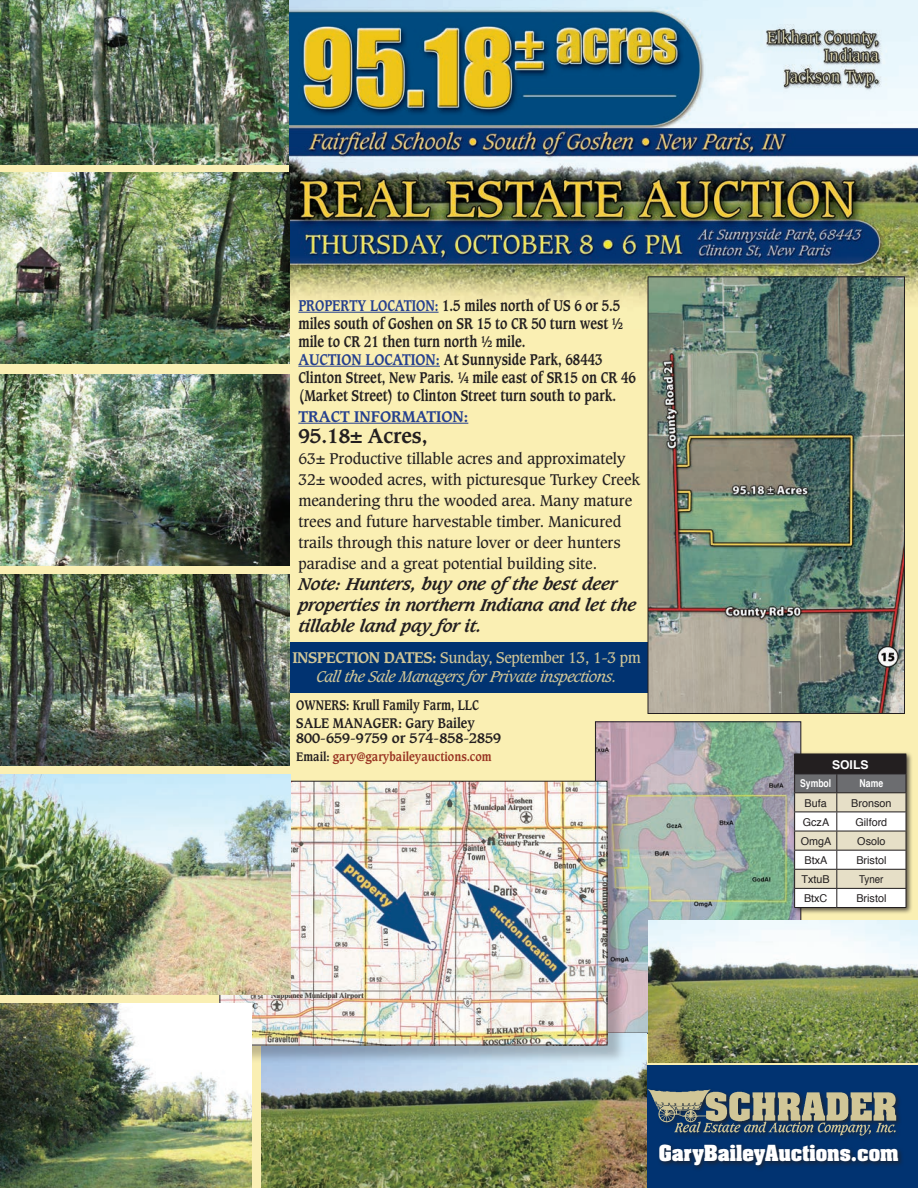
<style>
.page{position:relative;width:918px;height:1188px;background:#faefb3}
.page>*{position:absolute;margin:0;border:0;box-sizing:border-box;transform-origin:0 0}
.t1{font:700 19.5px "Caxton";color:#231f20}
.t2{font:700 18.9px "Aachen";color:#fff}
.t3{font:italic 700 16.5px/21px "Caxton";letter-spacing:-.01em;color:#231f20}
.t4{font:15px/21px "Caxton";color:#231f20}
.t5{font:700 15px/18px "Caxton";color:#231f20;scale:.83 1}
.t6{font:italic 15px/19.5px "Caxton";letter-spacing:-.03em;color:#d1c697;text-align:center}
.t7{font:700 15px "Caxton";color:#253f8e}
.t8{font:700 13.5px/18px "Caxton";color:#231f20;scale:.82 1}
.t9{font:700 13.5px "Caxton";color:#231f20}
.t10{font:700 12.15px "Helvetica";color:#fff}
.t11{font:700 12px "Caxton";color:#993422;scale:.9 1}
.t12{font:10.8px "Helvetica";color:#231f20}
.t13{font:700 10.8px "Helvetica";color:#fff;scale:.8 1}
.t14{font:10.8px "Helvetica";color:#231f20;scale:.9 1}
.s1{color:#253f8e}
.s2{font-weight:700;font-style:normal}
.s3{font-style:normal}
.s4{color:#231f20}
</style>
<div class="page">
<div style="left:287px;top:642px;width:385px;height:51px;background:#013371"></div>
<div style="left:596px;top:1065px;width:322px;height:123px;background:#013371"></div>
<img style="left:289px;top:0;width:629px;height:328px">
<img style="left:650px;top:278px;width:253px;height:434px">
<div style="left:648px;top:276px;width:257px;height:438px;border:1px solid #231f20"></div>
<img style="left:597px;top:723px;width:202px;height:309px">
<img style="left:261px;top:1034px;width:386px;height:154px">
<div style="left:222px;top:783px;width:404px;height:281px;background:#231f20;opacity:.26"></div>
<img style="left:221px;top:783px;width:385px;height:260px">
<hr style="left:298px;top:312px;width:141px;height:1px;background:#253f8e">
<hr style="left:298px;top:366px;width:142px;height:1px;background:#253f8e">
<hr style="left:298px;top:423px;width:170px;height:1px;background:#253f8e">
<img style="left:648px;top:1089px;width:251px;height:49px">
<div style="left:658px;top:1142px;width:246px;height:30px;background:#231f20;opacity:.75"></div>
<div style="left:792px;top:751px;width:121px;height:164px;background:#231f20;opacity:.75"></div>
<svg style="left:794px;top:754px;width:113px;height:153px;background:#bab7af"></svg>
<hr style="left:794px;top:907px;width:43px;height:1px;background:#231f20">
<hr style="left:837px;top:907px;width:69px;height:1px;background:#231f20">
<img style="left:648px;top:920px;width:270px;height:143px">
<img style="left:0;top:774px;width:291px;height:221px">
<img style="left:0;top:0;width:288px;height:164px">
<img style="left:0;top:173px;width:289px;height:191px">
<img style="left:0;top:375px;width:289px;height:191px">
<img style="left:0;top:575px;width:289px;height:191px">
<img style="left:0;top:1003px;width:252px;height:185px">
<p class="t5" style="left:298px;top:296px;width:408px"><span class="s1">PROPERTY LOCATION:</span> 1.5 miles north of US 6 or 5.5 miles south of Goshen on SR 15 to CR 50 turn west ½ mile to CR 21 then turn north ½ mile.<br><span class="s1">AUCTION LOCATION:</span> At Sunnyside Park, 68443<br>Clinton Street, New Paris. ¼ mile east of SR15 on CR 46 (Market Street) to Clinton Street turn south to park.</p>
<p class="t7" style="left:298px;top:407px;width:171px">TRACT INFORMATION:</p>
<h1 class="t1" style="left:298px;top:424px;width:131px">95.18± Acres,</h1>
<p class="t4" style="left:298px;top:448px;width:344px">63± Productive tillable acres and approximately 32± wooded acres, with picturesque Turkey Creek meandering thru the wooded area. Many mature trees and future harvestable timber. Manicured trails through this nature lover or deer hunters paradise and a great potential building site.</p>
<p class="t3" style="left:298px;top:574px;width:339px">Note: Hunters, buy one ofthe best deer properties in northern Indiana and let the tillable land pay for it.</p>
<p class="t6" style="left:292px;top:648px;width:350px"><span class="s2">INSPECTION DATES:</span> <span class="s3">Sunday, September 13, 1-3 pm<br></span>Call the Sale Managers for Private inspections.</p>
<p class="t8" style="left:296px;top:697px;width:224px">OWNERS: Krull Family Farm, LLC<br>SALE MANAGER: Gary Bailey</p>
<p class="t9" style="left:296px;top:730px;width:206px">800-659-9759 or 574-858-2859</p>
<p class="t11" style="left:296px;top:750px;width:218px"><span class="s4">Email:</span> gary@garybaileyauctions.com</p>
<p class="t10" style="left:832px;top:756px;width:38px">SOILS</p>
<p class="t13" style="left:800px;top:776px;width:41px">Symbol</p>
<p class="t13" style="left:860px;top:776px;width:31px">Name</p>
<p class="t12" style="left:805px;top:795px;width:24px">Bufa</p>
<p class="t12" style="left:851px;top:795px;width:42px">Bronson</p>
<p class="t12" style="left:803px;top:815px;width:28px">GczA</p>
<p class="t12" style="left:855px;top:815px;width:33px">Gilford</p>
<p class="t12" style="left:801px;top:834px;width:32px">OmgA</p>
<p class="t12" style="left:857px;top:834px;width:30px">Osolo</p>
<p class="t12" style="left:805px;top:853px;width:24px">BtxA</p>
<p class="t12" style="left:856px;top:853px;width:32px">Bristol</p>
<p class="t12" style="left:802px;top:872px;width:30px">TxtuB</p>
<p class="t14" style="left:859px;top:872px;width:29px">Tyner</p>
<p class="t12" style="left:804px;top:891px;width:25px">BtxC</p>
<p class="t12" style="left:856px;top:891px;width:32px">Bristol</p>
<p class="t2" style="left:659px;top:1140px;width:241px">GaryBaileyAuctions.com</p>
</div>
